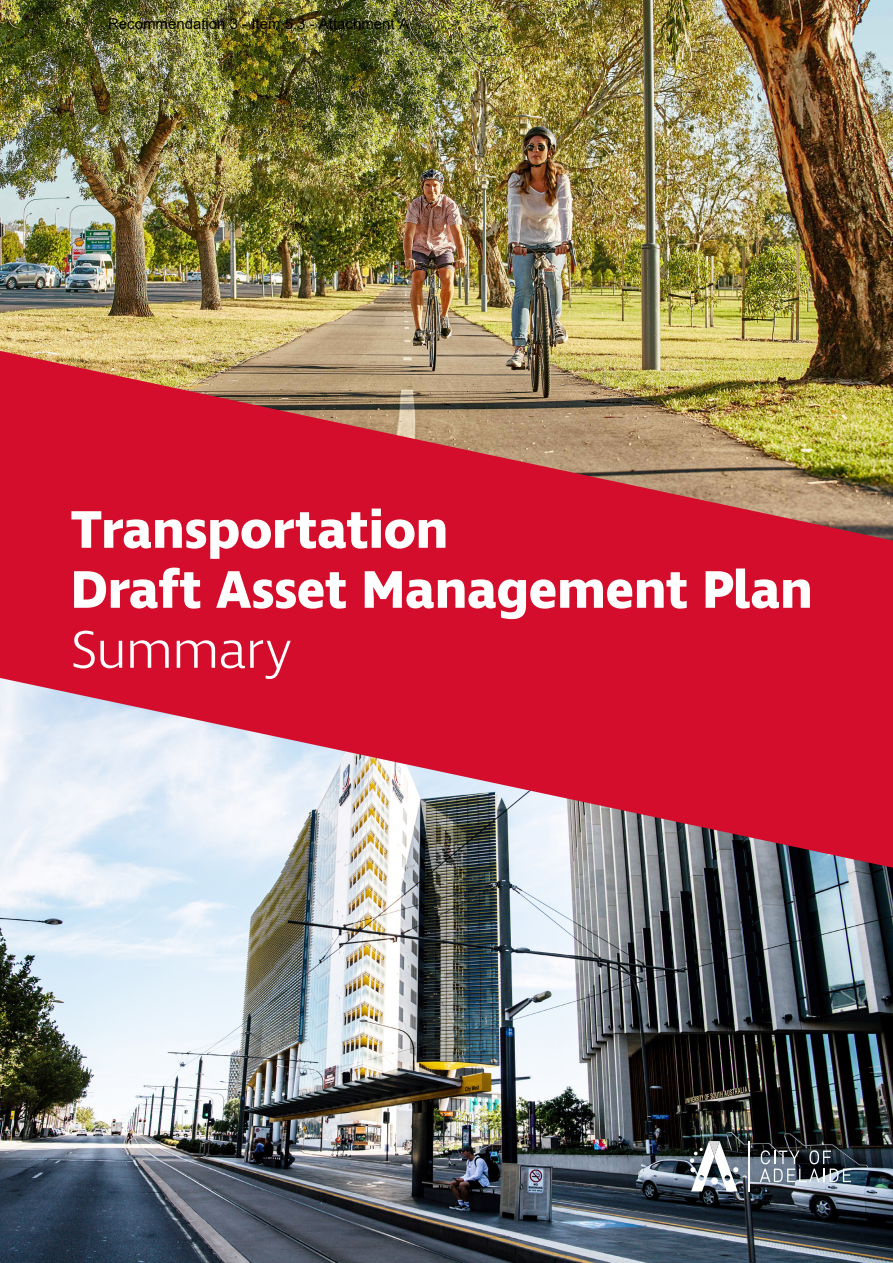
<style>
.page{position:relative;width:893px;height:1263px;background:#fff}
.page>*{position:absolute;margin:0;border:0;box-sizing:border-box;transform-origin:0 0}
.t1{font:700 54px/60px "Ingra";letter-spacing:-.01em;color:#fff}
.t2{font:300 54px "Ingra";letter-spacing:-.02em;color:#fff}
.t3{font:15px "Arial";color:#000}
</style>
<div class="page">
<img style="left:0;top:0;width:893px;height:351px">
<img style="left:0;top:868px;width:893px;height:395px">
<svg style="left:760px;top:1150px;width:91px;height:32px;background:#5c656e"></svg>
<hr style="left:748px;top:1141px;width:1px;height:50px;background:#fff">
<svg style="left:690px;top:1141px;width:48px;height:50px"></svg>
<img style="left:0;top:351px;width:893px;height:517px">
<p class="t3" style="left:108px;top:14px;width:302px">Recommendation 3 - Item 5.3 - Attachment A</p>
<p class="t1" style="left:71px;top:502px;width:743px">Transportation<br>Draft Asset Management Plan</p>
<p class="t2" style="left:71px;top:616px;width:223px">Summary</p>
</div>
